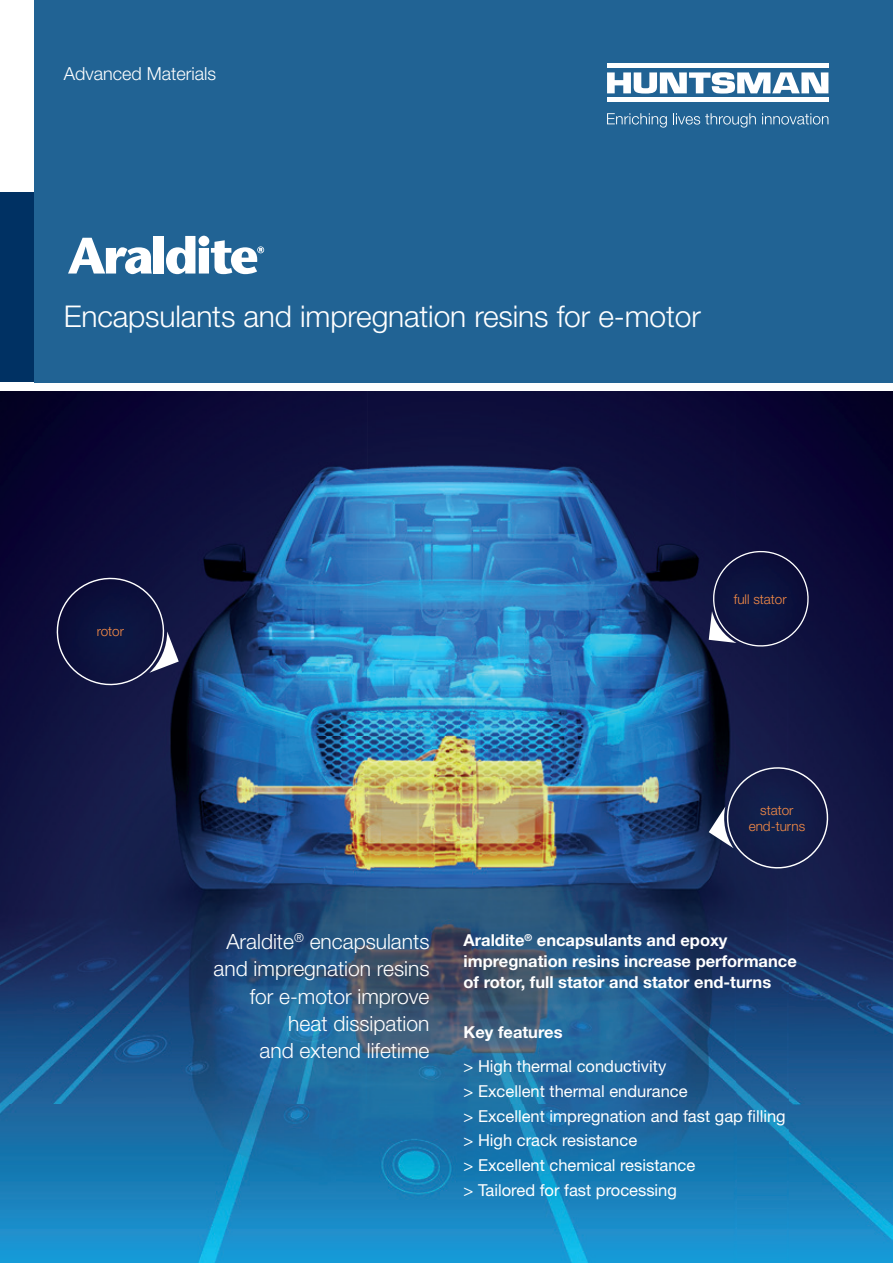
<style>
.page{position:relative;width:893px;height:1263px;background:#fff}
.page>*{position:absolute;margin:0;border:0;box-sizing:border-box;transform-origin:0 0}
.t1{font:300 30px "Helvetica Neue LT Std";letter-spacing:-.005em;color:#fff}
.t2{font:300 21px/27px "Helvetica Neue LT Std";color:#fff;text-align:right}
.t3{font:300 18px "Helvetica Neue LT Std";color:#fff}
.t4{font:16.5px/24.9px "Helvetica Neue LT Std";color:#fff}
.t5{font:700 16.5px/20.7px "Helvetica Neue LT Std";color:#fff}
.t6{font:300 13.5px/16.5px "Helvetica Neue LT Std";color:#f68b46;text-align:center}
</style>
<div class="page">
<img style="left:0;top:391px;width:735px;height:872px">
<img style="left:735px;top:391px;width:158px;height:187px">
<img style="left:789px;top:578px;width:104px;height:685px">
<img style="left:735px;top:649px;width:54px;height:614px">
<div style="left:0;top:191px;width:34px;height:192px;background:#003163"></div>
<div style="left:34px;top:0;width:859px;height:383px;background:#216394"></div>
<svg style="left:50px;top:571px;width:129px;height:121px;background:#1a1e48"></svg>
<svg style="left:709px;top:548px;width:102px;height:101px;background:#1d214a"></svg>
<svg style="left:709px;top:760px;width:126px;height:115px;background:#1f2850"></svg>
<svg style="left:607px;top:72px;width:221px;height:22px"></svg>
<hr style="left:607px;top:64px;width:221px;height:4px;background:#fff">
<hr style="left:607px;top:98px;width:221px;height:4px;background:#fff">
<svg style="left:607px;top:113px;width:60px;height:15px"></svg>
<svg style="left:673px;top:113px;width:83px;height:15px"></svg>
<svg style="left:762px;top:113px;width:66px;height:12px"></svg>
<svg style="left:68px;top:238px;width:84px;height:36px"></svg>
<div style="left:154px;top:236px;width:10px;height:38px;background:#fff"></div>
<svg style="left:166px;top:236px;width:98px;height:38px"></svg>
<svg style="left:748px;top:1109px;width:7px;height:12px"></svg>
<p class="t3" style="left:64px;top:62px;width:154px">Advanced Materials</p>
<h1 class="t1" style="left:64px;top:298px;width:638px">Encapsulants and impregnation resins for e-motor</h1>
<p class="t6" style="left:97px;top:623px;width:29px">rotor</p>
<p class="t6" style="left:734px;top:590px;width:54px">full stator</p>
<p class="t6" style="left:749px;top:801px;width:58px">stator end-turns</p>
<p class="t2" style="left:214px;top:928px;width:217px">Araldite<sup>®</sup> encapsulants and impregnation resins for e-motor improve heat dissipation<br>and extend lifetime</p>
<p class="t5" style="left:463px;top:930px;width:335px">Araldite<sup>®</sup> encapsulants and epoxy impregnation resins increase performance of rotor, full stator and stator end-turns</p>
<p class="t5" style="left:463px;top:1021px;width:101px">Key features</p>
<p class="t4" style="left:463px;top:1053px;width:324px">&gt; High thermal conductivity<br>&gt; Excellent thermal endurance<br>&gt; Excellent impregnation and fast gap lling &gt; High crack resistance<br>&gt; Excellent chemical resistance<br>&gt; Tailored for fast processing</p>
</div>
